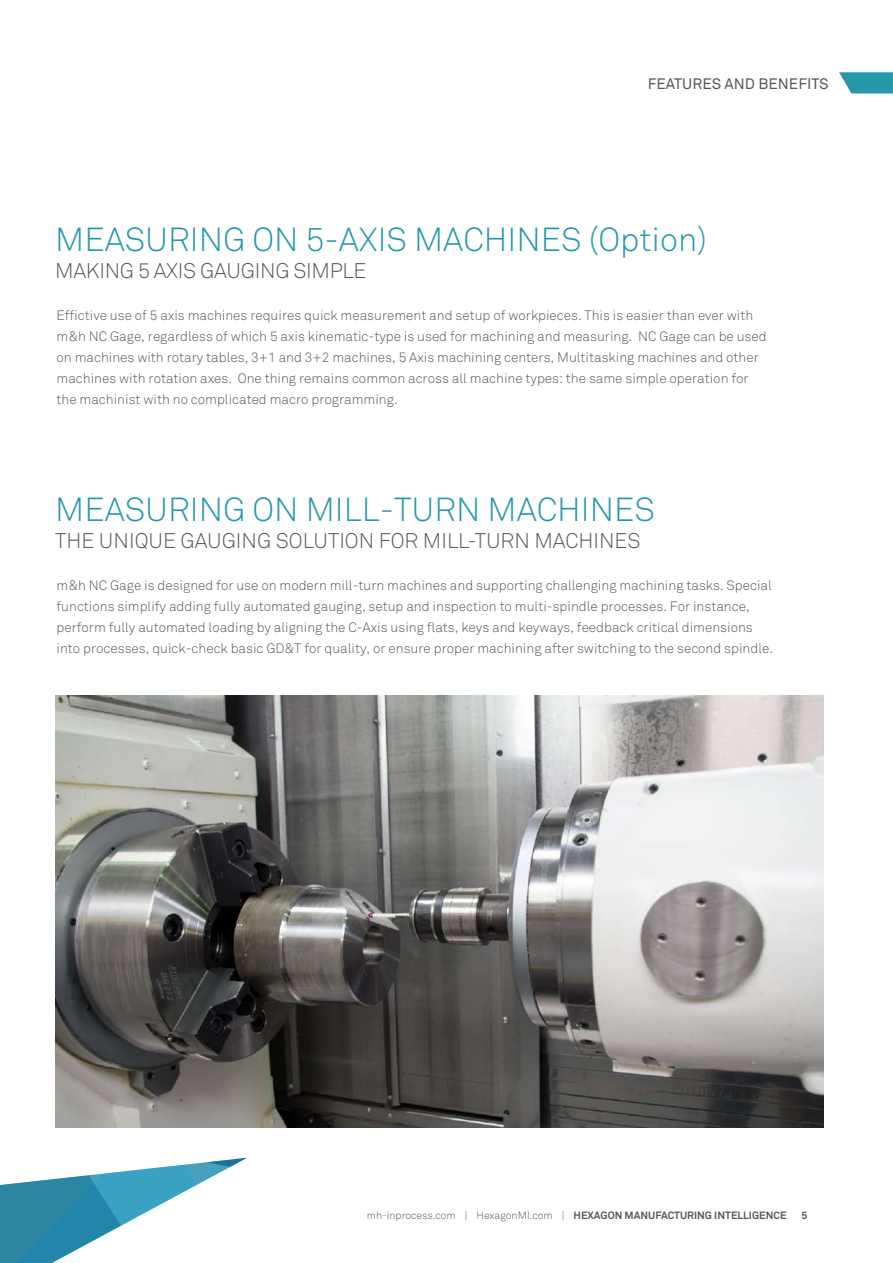
<style>
.page{position:relative;width:893px;height:1263px;background:#fff}
.page>*{position:absolute;margin:0;border:0;box-sizing:border-box;transform-origin:0 0}
.t1{font:33px "Akkurat Light Pro";color:#2599aa}
.t2{font:21px "Akkurat Light Pro";color:#57585a}
.t3{font:15px "Akkurat Pro";color:#57585a}
.t4{font:13.5px/21px "Akkurat Light Pro";color:#57585a}
.t5{font:700 10.5px "Akkurat Pro";color:#57585a}
.s1{font-family:"Akkurat Light Pro";font-weight:400}
</style>
<div class="page">
<svg style="left:839px;top:72px;width:54px;height:22px"></svg>
<img style="left:55px;top:695px;width:769px;height:432px">
<svg style="left:0;top:1158px;width:247px;height:105px"></svg>
<p class="t3" style="left:648px;top:75px;width:183px">FEATURES AND BENEFITS</p>
<h1 class="t1" style="left:55px;top:220px;width:653px">MEASURING ON 5-AXIS MACHINES (Option)</h1>
<h2 class="t2" style="left:55px;top:258px;width:313px">MAKING 5 AXIS GAUGING SIMPLE</h2>
<p class="t4" style="left:57px;top:305px;width:712px">Effictive use of 5 axis machines requires quick measurement and setup of workpieces. This is easier than ever with m&amp;h NC Gage, regardless of which 5 axis kinematic-type is used for machining and measuring. NC Gage can be used on machines with rotary tables, 3+1 and 3+2 machines, 5 Axis machining centers, Multitasking machines and other machines with rotation axes. One thing remains common across all machine types: the same simple operation for the machinist with no complicated macro programming.</p>
<h1 class="t1" style="left:55px;top:490px;width:601px">MEASURING ON MILL-TURN MACHINES</h1>
<h2 class="t2" style="left:55px;top:528px;width:587px">THE UNIQUE GAUGING SOLUTION FOR MILL-TURN MACHINES</h2>
<p class="t4" style="left:57px;top:575px;width:718px">m&amp;h NC Gage is designed for use on modern mill-turn machines and supporting challenging machining tasks. Special functions simplify adding fully automated gauging, setup and inspection to multi-spindle processes. For instance, perform fully automated loading by aligning the C-Axis using flats, keys and keyways, feedback critical dimensions into processes, quick-check basic GD&amp;T for quality, or ensure proper machining after switching to the second spindle.</p>
<p class="t5" style="left:367px;top:1209px;width:421px"><span class="s1">mh-inprocess.com | HexagonMI.com |</span> HEXAGON MANUFACTURING INTELLIGENCE</p>
<p class="t5" style="left:801px;top:1209px;width:7px">5</p>
</div>
